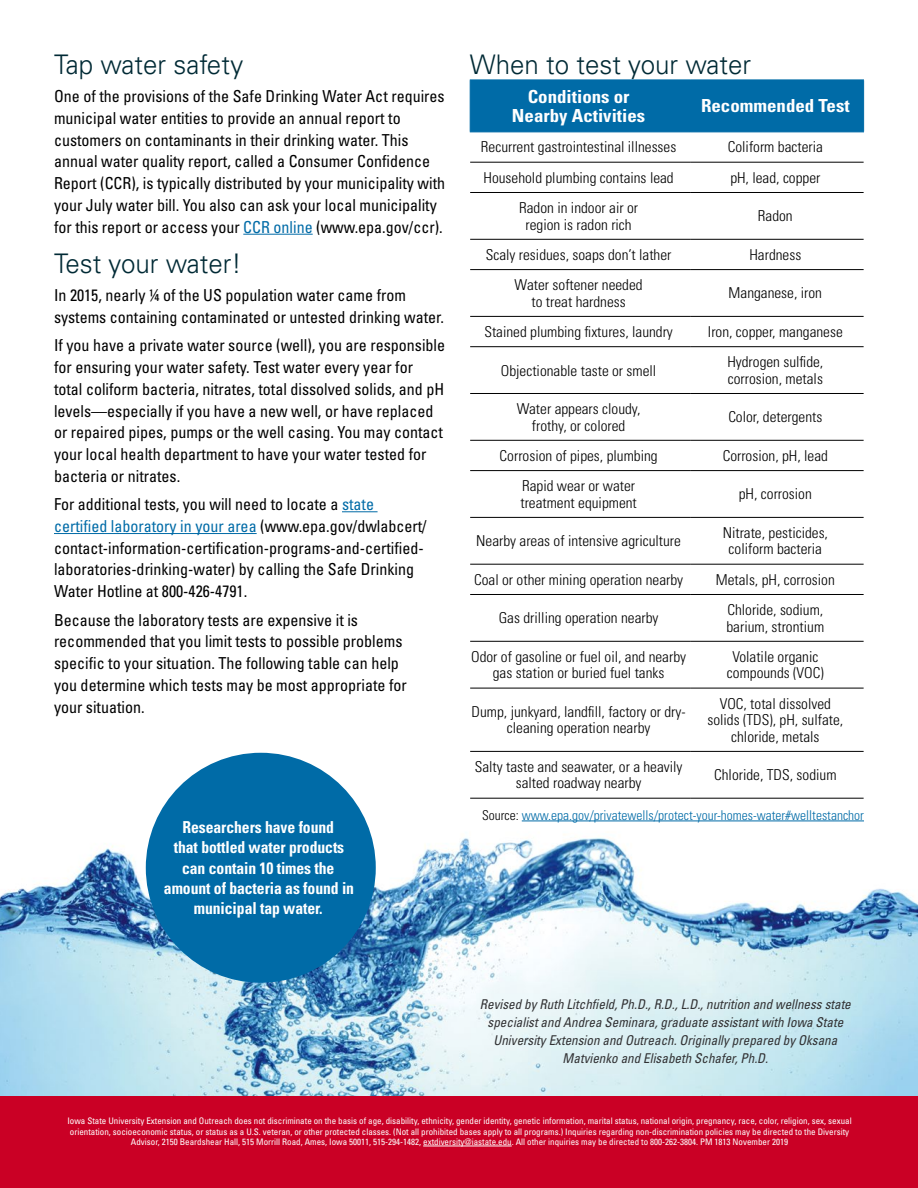
<style>
.page{position:relative;width:918px;height:1188px;background:#fff}
.page>*{position:absolute;margin:0;border:0;box-sizing:border-box;transform-origin:0 0}
.t1{font:300 27px "Univers LT Std";color:#002a35;scale:.96 1}
.Table_Head{font:700 condensed 18px/19.5px "Univers LT Std";color:#fff;text-align:center;scale:1.05 1}
.Body{font:condensed 16.5px/21.8px "Univers LT Std";color:#000}
.Circle_Text{font:700 condensed 16.5px/20.2px "Univers LT Std";letter-spacing:-.005em;color:#fff;text-align:center;scale:.95 1}
.Table_Body{font:300 condensed 15px/16.5px "Univers LT Std";color:#000;text-align:center}
.Author{font:italic condensed 13.5px/18px "Univers LT Std";color:#313133;text-align:center}
.Table_Source{font:300 condensed 13.5px "Univers LT Std";color:#006ba7}
.Disclaimer{font:condensed 9px/10.5px "Univers LT Std";color:#fff;text-align:center}
.s1{color:#006ba7}
.s2{color:#000}
</style>
<div class="page">
<div style="left:0;top:1085px;width:918px;height:103px;background:#ca0025"></div>
<img style="left:0;top:687px;width:918px;height:408px">
<hr style="left:243px;top:234px;width:70px;height:1px;background:#006ba7">
<hr style="left:342px;top:511px;width:36px;height:1px;background:#006ba7">
<hr style="left:54px;top:533px;width:203px;height:1px;background:#006ba7">
<hr style="left:522px;top:821px;width:342px;height:1px;background:#006ba7">
<div style="left:471px;top:81px;width:392px;height:51px;background:#006ba7"></div>
<hr style="left:690px;top:80px;width:1px;height:52px;background:#006ba7">
<hr style="left:470px;top:162px;width:220px;height:1px;background:#000">
<hr style="left:690px;top:162px;width:174px;height:1px;background:#000">
<hr style="left:470px;top:192px;width:220px;height:1px;background:#000">
<hr style="left:690px;top:192px;width:174px;height:1px;background:#000">
<hr style="left:470px;top:239px;width:220px;height:1px;background:#000">
<hr style="left:690px;top:239px;width:174px;height:1px;background:#000">
<hr style="left:470px;top:269px;width:220px;height:1px;background:#000">
<hr style="left:690px;top:269px;width:174px;height:1px;background:#000">
<hr style="left:470px;top:316px;width:220px;height:1px;background:#000">
<hr style="left:690px;top:316px;width:174px;height:1px;background:#000">
<hr style="left:470px;top:346px;width:220px;height:1px;background:#000">
<hr style="left:690px;top:346px;width:174px;height:1px;background:#000">
<hr style="left:470px;top:393px;width:220px;height:1px;background:#000">
<hr style="left:690px;top:393px;width:174px;height:1px;background:#000">
<hr style="left:470px;top:440px;width:220px;height:1px;background:#000">
<hr style="left:690px;top:440px;width:174px;height:1px;background:#000">
<hr style="left:470px;top:470px;width:220px;height:1px;background:#000">
<hr style="left:690px;top:470px;width:174px;height:1px;background:#000">
<hr style="left:470px;top:517px;width:220px;height:1px;background:#000">
<hr style="left:690px;top:517px;width:174px;height:1px;background:#000">
<hr style="left:470px;top:564px;width:220px;height:1px;background:#000">
<hr style="left:690px;top:564px;width:174px;height:1px;background:#000">
<hr style="left:470px;top:594px;width:220px;height:1px;background:#000">
<hr style="left:690px;top:594px;width:174px;height:1px;background:#000">
<hr style="left:470px;top:641px;width:220px;height:1px;background:#000">
<hr style="left:690px;top:641px;width:174px;height:1px;background:#000">
<hr style="left:470px;top:688px;width:220px;height:1px;background:#000">
<hr style="left:690px;top:688px;width:174px;height:1px;background:#000">
<hr style="left:470px;top:751px;width:220px;height:1px;background:#000">
<hr style="left:690px;top:751px;width:174px;height:1px;background:#000">
<hr style="left:470px;top:798px;width:220px;height:1px;background:#000">
<hr style="left:690px;top:798px;width:174px;height:1px;background:#000">
<hr style="left:470px;top:80px;width:220px;height:1px;background:#006ba7">
<hr style="left:470px;top:80px;width:1px;height:52px;background:#006ba7">
<hr style="left:690px;top:80px;width:174px;height:1px;background:#006ba7">
<hr style="left:863px;top:80px;width:1px;height:52px;background:#006ba7">
<hr style="left:470px;top:132px;width:220px;height:1px;background:#006ba7">
<hr style="left:690px;top:132px;width:174px;height:1px;background:#006ba7">
<div style="left:146px;top:753px;width:230px;height:230px;background:#006ba7;border-radius:50%"></div>
<hr style="left:423px;top:1146px;width:89px;height:1px;background:#fff">
<h2 class="t1" style="left:54px;top:48px;width:199px">Tap water safety</h2>
<p class="Body" style="left:54px;top:85px;width:393px">One of the provisions of the Safe Drinking Water Act requires municipal water entities to provide an annual report to customers on contaminants in their drinking water. This annual water quality report, called a Consumer Confidence Report (CCR), is typically distributed by your municipality with your July water bill. You also can ask your local municipality for this report or access your <span class="s1">CCR online</span> (www.epa.gov/ccr).</p>
<h2 class="t1" style="left:54px;top:247px;width:197px">Test your water!</h2>
<p class="Body" style="left:54px;top:284px;width:392px">In 2015, nearly ¼ of the US population water came from systems containing contaminated or untested drinking water.</p>
<p class="Body" style="left:54px;top:334px;width:393px">If you have a private water source (well), you are responsible for ensuring your water safety. Test water every year for total coliform bacteria, nitrates, total dissolved solids, and pH levels—especially if you have a new well, or have replaced or repaired pipes, pumps or the well casing. You may contact your local health department to have your water tested for bacteria or nitrates.</p>
<p class="Body" style="left:54px;top:493px;width:374px">For additional tests, you will need to locate a <span class="s1">state certified laboratory in your area</span> (www.epa.gov/dwlabcert/ contact-information-certification-programs-and-certified&shy;laboratories-drinking-water) by calling the Safe Drinking Water Hotline at 800-426-4791.</p>
<p class="Body" style="left:54px;top:609px;width:354px">Because the laboratory tests are expensive it is recommended that you limit tests to possible problems specific to your situation. The following table can help you determine which tests may be most appropriate for your situation.</p>
<p class="Circle_Text" style="left:164px;top:817px;width:202px">Researchers have found<br>that bottled water products can contain 10 times the amount of bacteria as found in municipal tap water.</p>
<h2 class="t1" style="left:470px;top:48px;width:294px">When to test your water</h2>
<p class="Table_Head" style="left:512px;top:86px;width:128px">Conditions or<br>Nearby Activities</p>
<p class="Table_Head" style="left:701px;top:96px;width:143px">Recommended Test</p>
<p class="Table_Body" style="left:481px;top:139px;width:197px">Recurrent gastrointestinal illnesses</p>
<p class="Table_Body" style="left:728px;top:139px;width:97px">Coliform bacteria</p>
<p class="Table_Body" style="left:484px;top:169px;width:192px">Household plumbing contains lead</p>
<p class="Table_Body" style="left:730px;top:169px;width:92px">pH, lead, copper</p>
<p class="Table_Body" style="left:519px;top:200px;width:120px">Radon in indoor air or region is radon rich</p>
<p class="Table_Body" style="left:758px;top:208px;width:36px">Radon</p>
<p class="Table_Body" style="left:486px;top:246px;width:187px">Scaly residues, soaps don’t lather</p>
<p class="Table_Body" style="left:749px;top:246px;width:53px">Hardness</p>
<p class="Table_Body" style="left:515px;top:277px;width:129px">Water softener needed to treat hardness</p>
<p class="Table_Body" style="left:729px;top:285px;width:95px">Manganese, iron</p>
<p class="Table_Body" style="left:484px;top:323px;width:190px">Stained plumbing fixtures, laundry</p>
<p class="Table_Body" style="left:708px;top:323px;width:136px">Iron, copper, manganese</p>
<p class="Table_Body" style="left:501px;top:362px;width:157px">Objectionable taste or smell</p>
<p class="Table_Body" style="left:727px;top:354px;width:97px;text-align:left">Hydrogen sulfide, corrosion, metals</p>
<p class="Table_Body" style="left:517px;top:401px;width:125px">Water appears cloudy, frothy, or colored</p>
<p class="Table_Body" style="left:728px;top:409px;width:96px">Color, detergents</p>
<p class="Table_Body" style="left:500px;top:447px;width:160px">Corrosion of pipes, plumbing</p>
<p class="Table_Body" style="left:723px;top:447px;width:107px">Corrosion, pH, lead</p>
<p class="Table_Body" style="left:520px;top:478px;width:118px;text-align:left">Rapid wear or water treatment equipment</p>
<p class="Table_Body" style="left:739px;top:486px;width:75px">pH, corrosion</p>
<p class="Table_Body" style="left:476px;top:533px;width:206px">Nearby areas of intensive agriculture</p>
<p class="Table_Body" style="left:723px;top:524px;width:107px">Nitrate, pesticides, coliform bacteria</p>
<p class="Table_Body" style="left:474px;top:571px;width:210px">Coal or other mining operation nearby</p>
<p class="Table_Body" style="left:716px;top:571px;width:120px">Metals, pH, corrosion</p>
<p class="Table_Body" style="left:499px;top:610px;width:161px">Gas drilling operation nearby</p>
<p class="Table_Body" style="left:727px;top:602px;width:99px;text-align:left">Chloride, sodium, barium, strontium</p>
<p class="Table_Body" style="left:471px;top:648px;width:216px">Odor of gasoline or fuel oil, and nearby gas station or buried fuel tanks</p>
<p class="Table_Body" style="left:727px;top:648px;width:98px">Volatile organic compounds (VOC)</p>
<p class="Table_Body" style="left:472px;top:703px;width:216px">Dump, junkyard, landfill, factory or dry&shy;cleaning operation nearby</p>
<p class="Table_Body" style="left:707px;top:695px;width:137px">VOC, total dissolved solids (TDS), pH, sulfate, chloride, metals</p>
<p class="Table_Body" style="left:475px;top:758px;width:209px">Salty taste and seawater, or a heavily salted roadway nearby</p>
<p class="Table_Body" style="left:714px;top:767px;width:124px">Chloride, TDS, sodium</p>
<p class="Table_Source" style="left:482px;top:807px;width:383px"><span class="s2">Source:</span> www.epa.gov/privatewells/protect-your-homes-water#welltestanchor</p>
<p class="Author" style="left:480px;top:995px;width:372px">Revised by Ruth Litchfield, Ph.D., R.D., L.D., nutrition and wellness state specialist and Andrea Seminara, graduate assistant with Iowa State University Extension and Outreach. Originally prepared by Oksana Matvienko and Elisabeth Schafer, Ph.D.</p>
<p class="Disclaimer" style="left:67px;top:1116px;width:786px">Iowa State University Extension and Outreach does not discriminate on the basis of age, disability, ethnicity, gender identity, genetic information, marital status, national origin, pregnancy, race, color, religion, sex, sexual orientation, socioeconomic status, or status as a U.S. veteran, or other protected classes. (Not all prohibited bases apply to all programs.) Inquiries regarding non-discrimination policies may be directed to the Diversity<br>Advisor, 2150 Beardshear Hall, 515 Morrill Road, Ames, Iowa 50011, 515-294-1482, extdiversity@iastate.edu. All other inquiries may be directed to 800-262-3804. PM 1813 November 2019</p>
</div>
